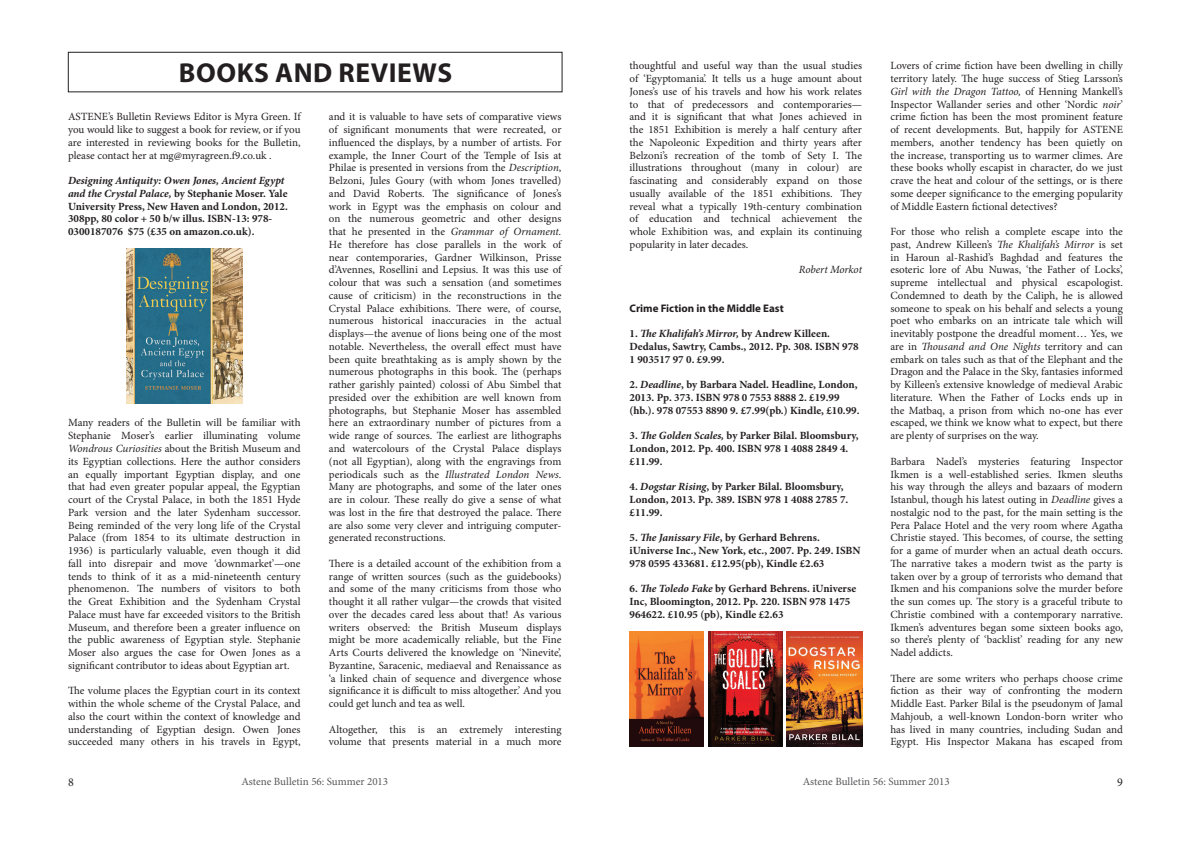
<style>
.page{position:relative;width:1191px;height:842px;background:#fff}
.page>*{position:absolute;margin:0;border:0;box-sizing:border-box;transform-origin:0 0}
.Red{font:700 27.5px "Myriad Pro";letter-spacing:.02em;color:#231f20}
.t1{font:12px "Minion Pro";color:#231f20}
.Text{font:11px/12.8px "Minion Pro";color:#231f20;text-align:justify}
.BOOK_REVIEW{font:700 11px/12.8px "Minion Pro";color:#231f20}
.t2{font:11px "Minion Pro";color:#57585a}
.Green{font:700 11px "Myriad Pro";color:#231f20}
.right_justified_ital{font:italic 11px "Minion Pro";letter-spacing:-.005em;color:#231f20}
.s1{font-style:italic}
</style>
<div class="page">
<div style="left:68px;top:52px;width:494px;height:40px;border:1px solid #231f20"></div>
<img style="left:126px;top:249px;width:116px;height:155px">
<img style="left:629px;top:631px;width:74px;height:115px">
<img style="left:786px;top:631px;width:76px;height:115px">
<img style="left:708px;top:631px;width:74px;height:115px">
<p class="Text" style="left:629px;top:60px;width:234px">thoughtful and useful way than the usual studies of ‘Egyptomania’. It tells us a huge amount about Jones’s use of his travels and how his work relates to that of predecessors and contemporaries— and it is significant that what Jones achieved in the 1851 Exhibition is merely a half century after the Napoleonic Expedition and thirty years after Belzoni’s recreation of the tomb of Sety I. The illustrations throughout (many in colour) are fascinating and considerably expand on those usually available of the 1851 exhibitions. They reveal what a typically 19th-century combination of education and technical achievement the whole Exhibition was, and explain its continuing popularity in later decades.</p>
<p class="right_justified_ital" style="left:799px;top:262px;width:65px">Robert Morkot</p>
<p class="Green" style="left:629px;top:302px;width:156px">Crime Fiction in the Middle East</p>
<p class="BOOK_REVIEW" style="left:629px;top:327px;width:231px">1. <span class="s1">The Khalifah’s Mirror,</span> by Andrew Killeen.<br>Dedalus, Sawtry, Cambs., 2012. Pp. 308. ISBN 978<br>1 903517 97 0. £9.99.</p>
<p class="BOOK_REVIEW" style="left:629px;top:378px;width:231px">2. <span class="s1">Deadline</span>, by Barbara Nadel. Headline, London,<br>2013. Pp. 373. ISBN 978 0 7553 8888 2. £19.99 (hb.). 978 07553 8890 9. £7.99(pb.) Kindle, £10.99.</p>
<p class="BOOK_REVIEW" style="left:629px;top:429px;width:230px">3. <span class="s1">The Golden Scales,</span> by Parker Bilal. Bloomsbury,<br>London, 2012. Pp. 400. ISBN 978 1 4088 2849 4. £11.99.</p>
<p class="BOOK_REVIEW" style="left:629px;top:480px;width:220px">4. <span class="s1">Dogstar Rising</span>, by Parker Bilal. Bloomsbury,<br>London, 2013. Pp. 389. ISBN 978 1 4088 2785 7. £11.99.</p>
<p class="BOOK_REVIEW" style="left:629px;top:531px;width:233px">5. <span class="s1">The Janissary File</span>, by Gerhard Behrens. iUniverse Inc., New York, etc., 2007. Pp. 249. ISBN<br>978 0595 433681. £12.95(pb), Kindle £2.63</p>
<p class="BOOK_REVIEW" style="left:629px;top:582px;width:228px">6. <span class="s1">The Toledo Fake</span> by Gerhard Behrens. iUniverse<br>Inc, Bloomington, 2012. Pp. 220. ISBN 978 1475<br>964622. £10.95 (pb), Kindle £2.63</p>
<p class="Text" style="left:890px;top:60px;width:234px">Lovers of crime fiction have been dwelling in chilly territory lately. The huge success of Stieg Larsson’s <span class="s1">Girl with the Dragon Tattoo,</span> of Henning Mankell’s Inspector Wallander series and other ‘Nordic <span class="s1">noir</span>’ crime fiction has been the most prominent feature of recent developments. But, happily for ASTENE members, another tendency has been quietly on the increase, transporting us to warmer climes. Are these books wholly escapist in character, do we just crave the heat and colour of the settings, or is there some deeper significance to the emerging popularity of Middle Eastern fictional detectives?</p>
<p class="Text" style="left:890px;top:225px;width:234px">For those who relish a complete escape into the past, Andrew Killeen’s <span class="s1">The Khalifah’s Mirror</span> is set in Haroun al-Rashid’s Baghdad and features the esoteric lore of Abu Nuwas, ‘the Father of Locks’, supreme intellectual and physical escapologist.<br>Condemned to death by the Caliph, he is allowed someone to speak on his behalf and selects a young poet who embarks on an intricate tale which will inevitably postpone the dreadful moment… Yes, we are in <span class="s1">Thousand and One Nights</span> territory and can embark on tales such as that of the Elephant and the Dragon and the Palace in the Sky, fantasies informed by Killeen’s extensive knowledge of medieval Arabic literature. When the Father of Locks ends up in the Matbaq, a prison from which no-one has ever escaped, we think we know what to expect, but there are plenty of surprises on the way.</p>
<p class="Text" style="left:890px;top:455px;width:234px">Barbara Nadel’s mysteries featuring Inspector Ikmen is a well-established series. Ikmen sleuths his way through the alleys and bazaars of modern Istanbul, though his latest outing in <span class="s1">Deadline</span> gives a nostalgic nod to the past, for the main setting is the Pera Palace Hotel and the very room where Agatha Christie stayed. This becomes, of course, the setting for a game of murder when an actual death occurs.<br>The narrative takes a modern twist as the party is taken over by a group of terrorists who demand that Ikmen and his companions solve the murder before the sun comes up. The story is a graceful tribute to Christie combined with a contemporary narrative.<br>Ikmen’s adventures began some sixteen books ago, so there’s plenty of ‘backlist’ reading for any new Nadel addicts.</p>
<p class="Text" style="left:890px;top:672px;width:234px">There are some writers who perhaps choose crime fiction as their way of confronting the modern Middle East. Parker Bilal is the pseudonym of Jamal Mahjoub, a well-known London-born writer who has lived in many countries, including Sudan and Egypt. His Inspector Makana has escaped from</p>
<p class="Red" style="left:179px;top:58px;width:275px">BOOKS AND REVIEWS</p>
<p class="Text" style="left:329px;top:111px;width:234px">and it is valuable to have sets of comparative views of significant monuments that were recreated, or influenced the displays, by a number of artists. For example, the Inner Court of the Temple of Isis at Philae is presented in versions from the <span class="s1">Description</span>, Belzoni, Jules Goury (with whom Jones travelled) and David Roberts. The significance of Jones’s work in Egypt was the emphasis on colour and on the numerous geometric and other designs that he presented in the <span class="s1">Grammar of Ornament.<br></span>He therefore has close parallels in the work of near contemporaries, Gardner Wilkinson, Prisse d’Avennes, Rosellini and Lepsius. It was this use of colour that was such a sensation (and sometimes cause of criticism) in the reconstructions in the Crystal Palace exhibitions. There were, of course, numerous historical inaccuracies in the actual displays—the avenue of lions being one of the most notable. Nevertheless, the overall effect must have been quite breathtaking as is amply shown by the numerous photographs in this book. The (perhaps rather garishly painted) colossi of Abu Simbel that presided over the exhibition are well known from photographs, but Stephanie Moser has assembled here an extraordinary number of pictures from a wide range of sources. The earliest are lithographs and watercolours of the Crystal Palace displays (not all Egyptian), along with the engravings from periodicals such as the <span class="s1">Illustrated London News</span>.<br>Many are photographs, and some of the later ones are in colour. These really do give a sense of what was lost in the fire that destroyed the palace. There are also some very clever and intriguing computer&shy;generated reconstructions.</p>
<p class="Text" style="left:329px;top:557px;width:234px">There is a detailed account of the exhibition from a range of written sources (such as the guidebooks) and some of the many criticisms from those who thought it all rather vulgar—the crowds that visited over the decades cared less about that! As various writers observed: the British Museum displays might be more academically reliable, but the Fine Arts Courts delivered the knowledge on ‘Ninevite’, Byzantine, Saracenic, mediaeval and Renaissance as ‘a linked chain of sequence and divergence whose significance it is difficult to miss altogether.’ And you could get lunch and tea as well.</p>
<p class="Text" style="left:329px;top:723px;width:234px">Altogether, this is an extremely interesting volume that presents material in a much more</p>
<p class="Text" style="left:68px;top:111px;width:234px">ASTENE’s Bulletin Reviews Editor is Myra Green. If you would like to suggest a book for review, or if you are interested in reviewing books for the Bulletin, please contact her at mg@myragreen.f9.co.uk .</p>
<p class="BOOK_REVIEW" style="left:68px;top:174px;width:221px"><span class="s1">Designing Antiquity: Owen Jones, Ancient Egypt and the Crystal Palace,</span> by Stephanie Moser. Yale University Press, New Haven and London, 2012.<br>308pp, 80 color + 50 b/w illus. ISBN-13: 978- 0300187076 $75 (£35 on amazon.co.uk).</p>
<p class="Text" style="left:68px;top:417px;width:234px">Many readers of the Bulletin will be familiar with Stephanie Moser’s earlier illuminating volume <span class="s1">Wondrous Curiosities</span> about the British Museum and its Egyptian collections. Here the author considers an equally important Egyptian display, and one that had even greater popular appeal, the Egyptian court of the Crystal Palace, in both the 1851 Hyde Park version and the later Sydenham successor.<br>Being reminded of the very long life of the Crystal Palace (from 1854 to its ultimate destruction in 1936) is particularly valuable, even though it did fall into disrepair and move ‘downmarket’—one tends to think of it as a mid-nineteenth century phenomenon. The numbers of visitors to both the Great Exhibition and the Sydenham Crystal Palace must have far exceeded visitors to the British Museum, and therefore been a greater influence on the public awareness of Egyptian style. Stephanie Moser also argues the case for Owen Jones as a significant contributor to ideas about Egyptian art.</p>
<p class="Text" style="left:68px;top:684px;width:234px">The volume places the Egyptian court in its context within the whole scheme of the Crystal Palace, and also the court within the context of knowledge and understanding of Egyptian design. Owen Jones succeeded many others in his travels in Egypt,</p>
<p class="t1" style="left:68px;top:774px;width:7px">8</p>
<p class="t1" style="left:1117px;top:774px;width:7px">9</p>
<p class="t2" style="left:241px;top:774px;width:148px">Astene Bulletin 56: Summer 2013</p>
<p class="t2" style="left:803px;top:774px;width:148px">Astene Bulletin 56: Summer 2013</p>
</div>
